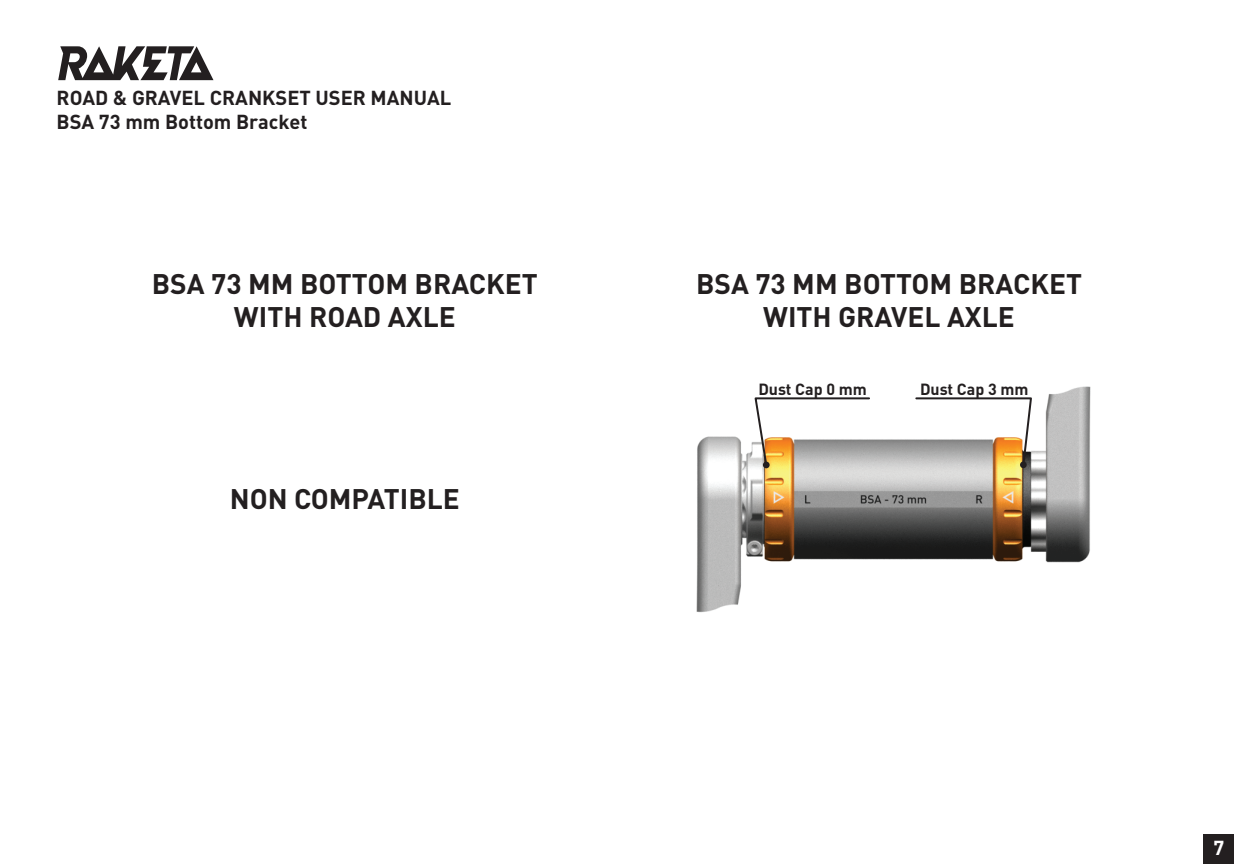
<style>
.page{position:relative;width:1234px;height:864px;background:#fff}
.page>*{position:absolute;margin:0;border:0;box-sizing:border-box;transform-origin:0 0}
.t1{font:700 28px/33.6px "DIN Pro";color:#231f20;text-align:center}
.t2{font:700 20px/24px "DIN Pro";color:#231f20}
.t3{font:700 20px "DIN Pro";color:#fff}
.t4{font:700 16px "DIN Pro";color:#231f20}
</style>
<div class="page">
<img style="left:58px;top:79px;width:1033px;height:534px">
<div style="left:119px;top:349px;width:469px;height:309px;background:#fff"></div>
<div style="left:1204px;top:834px;width:30px;height:30px;background:#231f20"></div>
<svg style="left:58px;top:46px;width:155px;height:34px"></svg>
<svg style="left:753px;top:396px;width:118px;height:72px"></svg>
<svg style="left:914px;top:396px;width:119px;height:71px"></svg>
<div style="left:1020px;top:461px;width:6px;height:7px;background:#231f20;border-radius:50%"></div>
<p class="t2" style="left:57px;top:85px;width:396px">ROAD &amp; GRAVEL CRANKSET USER MANUAL<br>BSA 73 mm Bottom Bracket</p>
<p class="t1" style="left:152px;top:266px;width:387px">BSA 73 MM BOTTOM BRACKET<br>WITH ROAD AXLE</p>
<p class="t1" style="left:696px;top:266px;width:387px">BSA 73 MM BOTTOM BRACKET<br>WITH GRAVEL AXLE</p>
<p class="t1" style="left:230px;top:481px;width:231px">NON COMPATIBLE</p>
<p class="t4" style="left:758px;top:379px;width:110px">Dust Cap 0 mm</p>
<p class="t4" style="left:920px;top:379px;width:110px">Dust Cap 3 mm</p>
<p class="t3" style="left:1213px;top:834px;width:12px">7</p>
</div>
